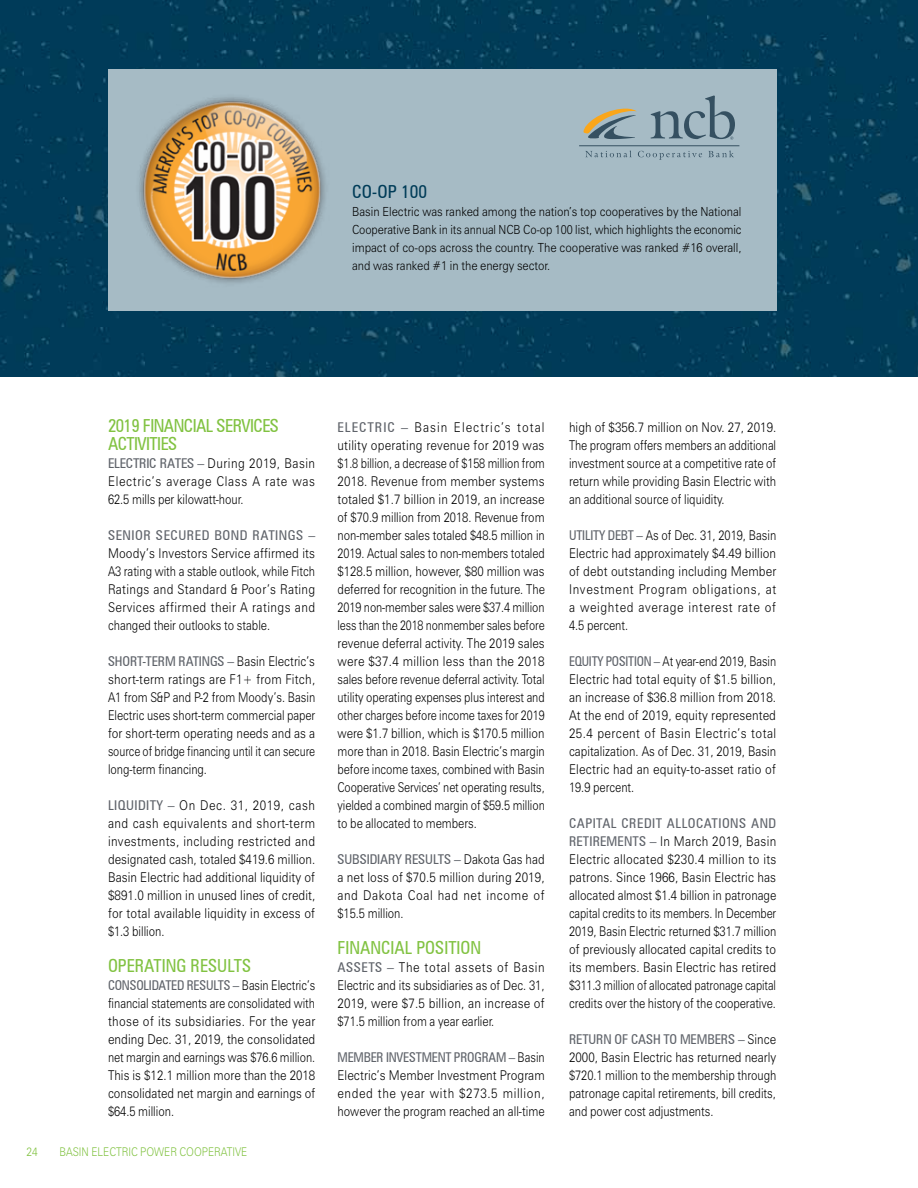
<style>
.page{position:relative;width:918px;height:1188px;background:#fff}
.page>*{position:absolute;margin:0;border:0;box-sizing:border-box;transform-origin:0 0}
.t1{font:condensed 18px "Zurich BT";color:#81c241}
.t2{font:condensed 18px/18px "Zurich BT";letter-spacing:-.03em;color:#81c241}
.t3{font:condensed 18px "Zurich BT";color:#003c58}
.t4{font:300 13.5px/18px "Zurich Th";color:#000;text-align:justify}
.t5{font:300 13.5px/18px "Zurich Th";color:#000;text-align:justify;scale:.95 1}
.t6{font:condensed 13.5px "Zurich BT";letter-spacing:-.01em;color:#5f636a}
.t7{font:condensed 13.5px "Zurich BT";letter-spacing:-.01em;color:#5f636a;scale:.96 1}
.t8{font:condensed 13.5px "Zurich BT";letter-spacing:.035em;color:#5f636a}
.t9{font:300 12.6px/18px "Zurich Th";color:#000;text-align:justify;scale:1.05 1}
.t10{font:300 12px "Zurich Th";color:#81c241}
.s1{font-family:"Zurich BT";font-weight:400;font-stretch:condensed;color:#5f636a}
.s2{font-family:"Zurich Th";font-weight:300;font-stretch:normal;color:#000}
</style>
<div class="page">
<div style="left:0;top:0;width:918px;height:377px;background:#003b59"></div>
<div style="left:108px;top:69px;width:668px;height:241px;background:#a6bbc5"></div>
<svg style="left:583px;top:108px;width:54px;height:31px"></svg>
<svg style="left:651px;top:95px;width:84px;height:45px"></svg>
<svg style="left:585px;top:151px;width:46px;height:6px"></svg>
<svg style="left:638px;top:151px;width:64px;height:9px"></svg>
<svg style="left:708px;top:151px;width:26px;height:6px"></svg>
<hr style="left:579px;top:146px;width:160px;height:1px;background:#355061">
<img style="left:139px;top:97px;width:186px;height:186px">
<h1 class="t3" style="left:352px;top:181px;width:77px">CO-OP 100</h1>
<p class="t9" style="left:352px;top:203px;width:373px">Basin Electric was ranked among the nation’s top cooperatives by the National Cooperative Bank in its annual NCB Co-op 100 list, which highlights the economic impact of co-ops across the country. The cooperative was ranked #16 overall, and was ranked #1 in the energy sector.</p>
<h1 class="t2" style="left:108px;top:416px;width:173px">2019 FINANCIAL SERVICES<br>ACTIVITIES</h1>
<p class="t4" style="left:108px;top:455px;width:209px"><span class="s1">ELECTRIC RATES –</span> During 2019, Basin Electric’s average Class A rate was 62.5 mills per kilowatt-hour.</p>
<p class="t8" style="left:108px;top:527px;width:209px">SENIOR SECURED BOND RATINGS –</p>
<p class="t4" style="left:108px;top:545px;width:209px">Moody’s Investors Service affirmed its A3 rating with a stable outlook, while Fitch Ratings and Standard &amp; Poor’s Rating Services affirmed their A ratings and changed their outlooks to stable.</p>
<p class="t6" style="left:108px;top:653px;width:209px">SHORT-TERM RATINGS – <span class="s2">Basin Electric’s</span></p>
<p class="t4" style="left:108px;top:671px;width:209px">short-term ratings are F1+ from Fitch, A1 from S&amp;P and P-2 from Moody’s. Basin Electric uses short-term commercial paper for short-term operating needs and as a source of bridge financing until it can secure long-term financing.</p>
<p class="t4" style="left:108px;top:797px;width:209px"><span class="s1">LIQUIDITY –</span> On Dec. 31, 2019, cash and cash equivalents and short-term investments, including restricted and designated cash, totaled $419.6 million.<br>Basin Electric had additional liquidity of $891.0 million in unused lines of credit, for total available liquidity in excess of $1.3 billion.</p>
<h1 class="t1" style="left:108px;top:955px;width:145px">OPERATING RESULTS</h1>
<p class="t7" style="left:108px;top:977px;width:217px">CONSOLIDATED RESULTS – <span class="s2">Basin Electric’s</span></p>
<p class="t4" style="left:108px;top:995px;width:209px">financial statements are consolidated with those of its subsidiaries. For the year ending Dec. 31, 2019, the consolidated net margin and earnings was $76.6 million.<br>This is $12.1 million more than the 2018 consolidated net margin and earnings of $64.5 million.</p>
<p class="t10" style="left:26px;top:1146px;width:13px">24</p>
<p class="t10" style="left:59px;top:1146px;width:190px">BASIN ELECTRIC POWER COOPERATIVE</p>
<p class="t4" style="left:337px;top:419px;width:209px"><span class="s1">ELECTRIC –</span> Basin Electric’s total utility operating revenue for 2019 was $1.8 billion, a decrease of $158 million from 2018. Revenue from member systems totaled $1.7 billion in 2019, an increase of $70.9 million from 2018. Revenue from non-member sales totaled $48.5 million in 2019. Actual sales to non-members totaled $128.5 million, however, $80 million was deferred for recognition in the future. The 2019 non-member sales were $37.4 million less than the 2018 nonmember sales before revenue deferral activity. The 2019 sales were $37.4 million less than the 2018 sales before revenue deferral activity. Total utility operating expenses plus interest and other charges before income taxes for 2019 were $1.7 billion, which is $170.5 million more than in 2018. Basin Electric’s margin before income taxes, combined with Basin Cooperative Services’ net operating results, yielded a combined margin of $59.5 million to be allocated to members.</p>
<p class="t6" style="left:338px;top:851px;width:209px">SUBSIDIARY RESULTS – <span class="s2">Dakota Gas had</span></p>
<p class="t4" style="left:338px;top:869px;width:209px">a net loss of $70.5 million during 2019, and Dakota Coal had net income of $15.5 million.</p>
<h1 class="t1" style="left:338px;top:937px;width:145px">FINANCIAL POSITION</h1>
<p class="t4" style="left:338px;top:959px;width:209px"><span class="s1">ASSETS –</span> The total assets of Basin Electric and its subsidiaries as of Dec. 31, 2019, were $7.5 billion, an increase of $71.5 million from a year earlier.</p>
<p class="t7" style="left:338px;top:1049px;width:217px">MEMBER INVESTMENT PROGRAM – <span class="s2">Basin</span></p>
<p class="t4" style="left:338px;top:1067px;width:209px">Electric’s Member Investment Program ended the year with $273.5 million, however the program reached an all-time</p>
<p class="t4" style="left:569px;top:419px;width:209px">high of $356.7 million on Nov. 27, 2019.<br>The program offers members an additional investment source at a competitive rate of return while providing Basin Electric with an additional source of liquidity.</p>
<p class="t4" style="left:569px;top:527px;width:209px"><span class="s1">UTILITY DEBT –</span> As of Dec. 31, 2019, Basin Electric had approximately $4.49 billion of debt outstanding including Member Investment Program obligations, at a weighted average interest rate of 4.5 percent.</p>
<p class="t5" style="left:569px;top:653px;width:220px"><span class="s1">EQUITY POSITION –</span> At year-end 2019, Basin Electric had total equity of $1.5 billion, an increase of $36.8 million from 2018.<br>At the end of 2019, equity represented 25.4 percent of Basin Electric’s total capitalization. As of Dec. 31, 2019, Basin Electric had an equity-to-asset ratio of 19.9 percent.</p>
<p class="t8" style="left:569px;top:815px;width:209px">CAPITAL CREDIT ALLOCATIONS AND</p>
<p class="t4" style="left:569px;top:833px;width:209px"><span class="s1">RETIREMENTS –</span> In March 2019, Basin Electric allocated $230.4 million to its patrons. Since 1966, Basin Electric has allocated almost $1.4 billion in patronage capital credits to its members. In December 2019, Basin Electric returned $31.7 million of previously allocated capital credits to its members. Basin Electric has retired $311.3 million of allocated patronage capital credits over the history of the cooperative.</p>
<p class="t6" style="left:569px;top:1031px;width:209px">RETURN OF CASH TO MEMBERS – <span class="s2">Since</span></p>
<p class="t4" style="left:569px;top:1049px;width:209px">2000, Basin Electric has returned nearly $720.1 million to the membership through patronage capital retirements, bill credits, and power cost adjustments.</p>
</div>
